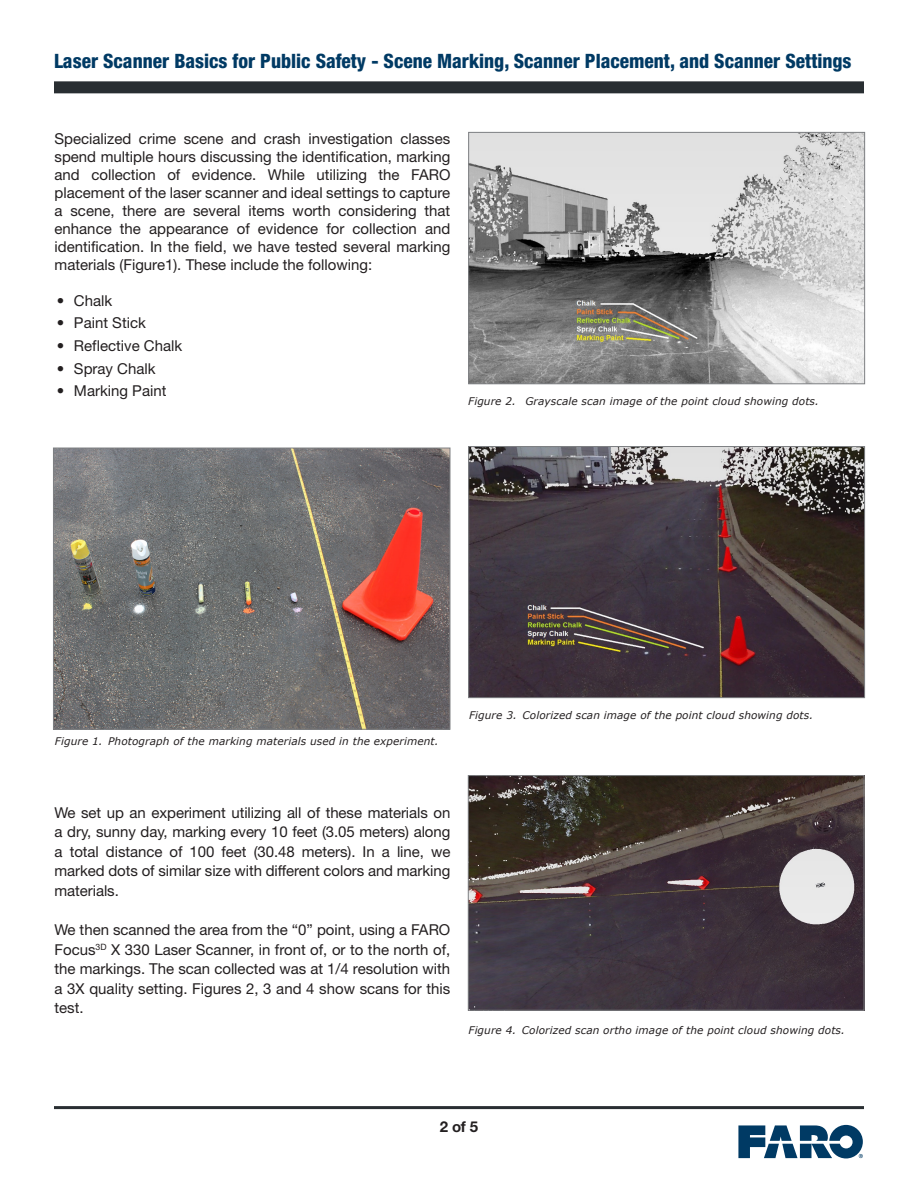
<style>
.page{position:relative;width:918px;height:1188px;background:#fff}
.page>*{position:absolute;margin:0;border:0;box-sizing:border-box;transform-origin:0 0}
.t1{font:800 condensed 19.8px "Helvetica Neue";color:#003a64}
.Body_Text{font:15px/19.5px "Helvetica Neue";color:#231f20;text-align:justify}
.t2{font:700 15px "Helvetica Neue";color:#231f20}
.t3{font:italic 10.5px "Verdana";letter-spacing:.01em;color:#231f20}
</style>
<div class="page">
<svg style="left:738px;top:1125px;width:125px;height:33px"></svg>
<hr style="left:54px;top:1106px;width:810px;height:3px;background:#292e32">
<div style="left:54px;top:81px;width:810px;height:12px;background:#292e32"></div>
<img style="left:470px;top:134px;width:393px;height:248px">
<div style="left:468px;top:132px;width:397px;height:252px;border:1px solid #7e8083"></div>
<img style="left:470px;top:448px;width:393px;height:248px">
<div style="left:468px;top:446px;width:397px;height:252px;border:1px solid #7e8083"></div>
<img style="left:470px;top:777px;width:392px;height:232px">
<div style="left:468px;top:775px;width:396px;height:236px;border:1px solid #7e8083"></div>
<img style="left:55px;top:450px;width:393px;height:278px">
<div style="left:53px;top:448px;width:397px;height:282px;border:1px solid #7e8083"></div>
<p class="t1" style="left:54px;top:49px;width:799px">Laser Scanner Basics for Public Safety - Scene Marking, Scanner Placement, and Scanner Settings</p>
<p class="Body_Text" style="left:55px;top:129px;width:397px;line-height:18px">Specialized crime scene and crash investigation classes spend multiple hours discussing the identification, marking and collection of evidence. While utilizing the FARO placement of the laser scanner and ideal settings to capture a scene, there are several items worth considering that enhance the appearance of evidence for collection and identification. In the field, we have tested several marking materials (Figure1). These include the following:</p>
<p class="Body_Text" style="left:57px;top:291px;width:57px">• Chalk</p>
<p class="Body_Text" style="left:57px;top:313px;width:91px">• Paint Stick</p>
<p class="Body_Text" style="left:57px;top:336px;width:127px">• Reflective Chalk</p>
<p class="Body_Text" style="left:57px;top:358px;width:100px">• Spray Chalk</p>
<p class="Body_Text" style="left:57px;top:381px;width:111px">• Marking Paint</p>
<p class="t3" style="left:468px;top:394px;width:352px">Figure 2. Grayscale scan image of the point cloud showing dots.</p>
<p class="t3" style="left:55px;top:734px;width:385px">Figure 1. Photograph of the marking materials used in the experiment.</p>
<p class="t3" style="left:469px;top:708px;width:346px">Figure 3. Colorized scan image of the point cloud showing dots.</p>
<p class="Body_Text" style="left:55px;top:802px;width:397px">We set up an experiment utilizing all of these materials on a dry, sunny day, marking every 10 feet (3.05 meters) along a total distance of 100 feet (30.48 meters). In a line, we marked dots of similar size with different colors and marking materials.</p>
<p class="Body_Text" style="left:55px;top:920px;width:397px">We then scanned the area from the “0” point, using a FARO Focus<sup>3D</sup> X 330 Laser Scanner, in front of, or to the north of, the markings. The scan collected was at 1/4 resolution with a 3X quality setting. Figures 2, 3 and 4 show scans for this test.</p>
<p class="t3" style="left:469px;top:1023px;width:378px">Figure 4. Colorized scan ortho image of the point cloud showing dots.</p>
<p class="t2" style="left:440px;top:1118px;width:40px">2 of 5</p>
</div>
